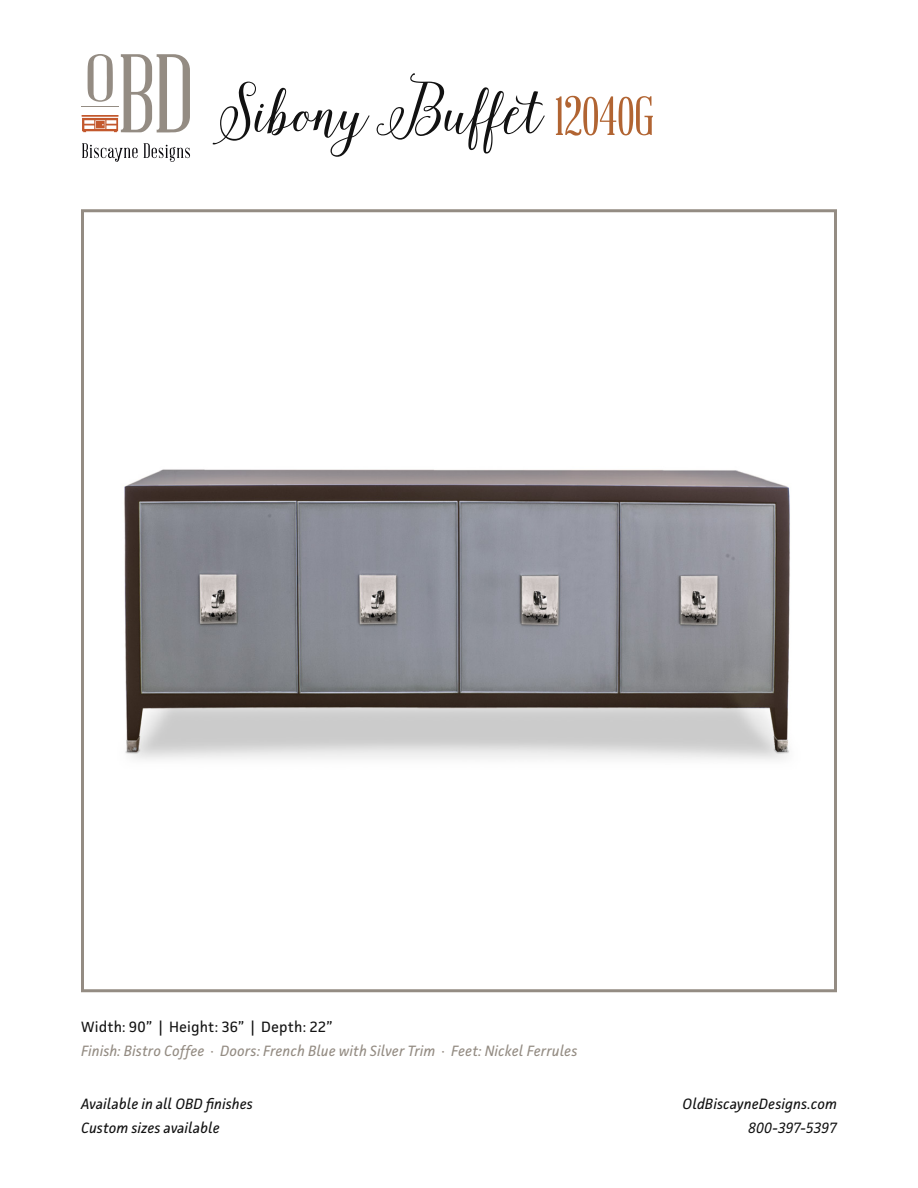
<style>
.page{position:relative;width:918px;height:1188px;background:#fff}
.page>*{position:absolute;margin:0;border:0;box-sizing:border-box;transform-origin:0 0}
.t1{font:93px "Isabella Script";color:#121212}
.t2{font:italic 15px "Facit";letter-spacing:.005em;color:#121212}
.t3{font:italic 15px "Facit";letter-spacing:.005em;color:#948c83}
.t4{font:15px "Facit";letter-spacing:.005em;color:#121212}
.s1{font-family:"Abraham Lincoln";font-size:54px;color:#b16432}
</style>
<div class="page">
<svg style="left:82px;top:143px;width:56px;height:19px"></svg>
<svg style="left:144px;top:143px;width:46px;height:19px"></svg>
<svg style="left:81px;top:54px;width:109px;height:78px"></svg>
<img style="left:124px;top:469px;width:666px;height:291px">
<div style="left:81px;top:209px;width:756px;height:783px;border:3px solid #948c83"></div>
<p class="t1" style="left:216px;top:70px;width:439px">Sibony Buffet <span class="s1">12040G</span></p>
<p class="t4" style="left:81px;top:1018px;width:253px">Width: 90” | Height: 36” | Depth: 22”</p>
<p class="t3" style="left:81px;top:1042px;width:498px">Finish: Bistro Coffee · Doors: French Blue with Silver Trim · Feet: Nickel Ferrules</p>
<p class="t2" style="left:81px;top:1094px;width:174px">Available in all OBD finishes</p>
<p class="t2" style="left:683px;top:1094px;width:156px">OldBiscayneDesigns.com</p>
<p class="t2" style="left:81px;top:1118px;width:140px">Custom sizes available</p>
<p class="t2" style="left:748px;top:1118px;width:90px">800-397-5397</p>
</div>
